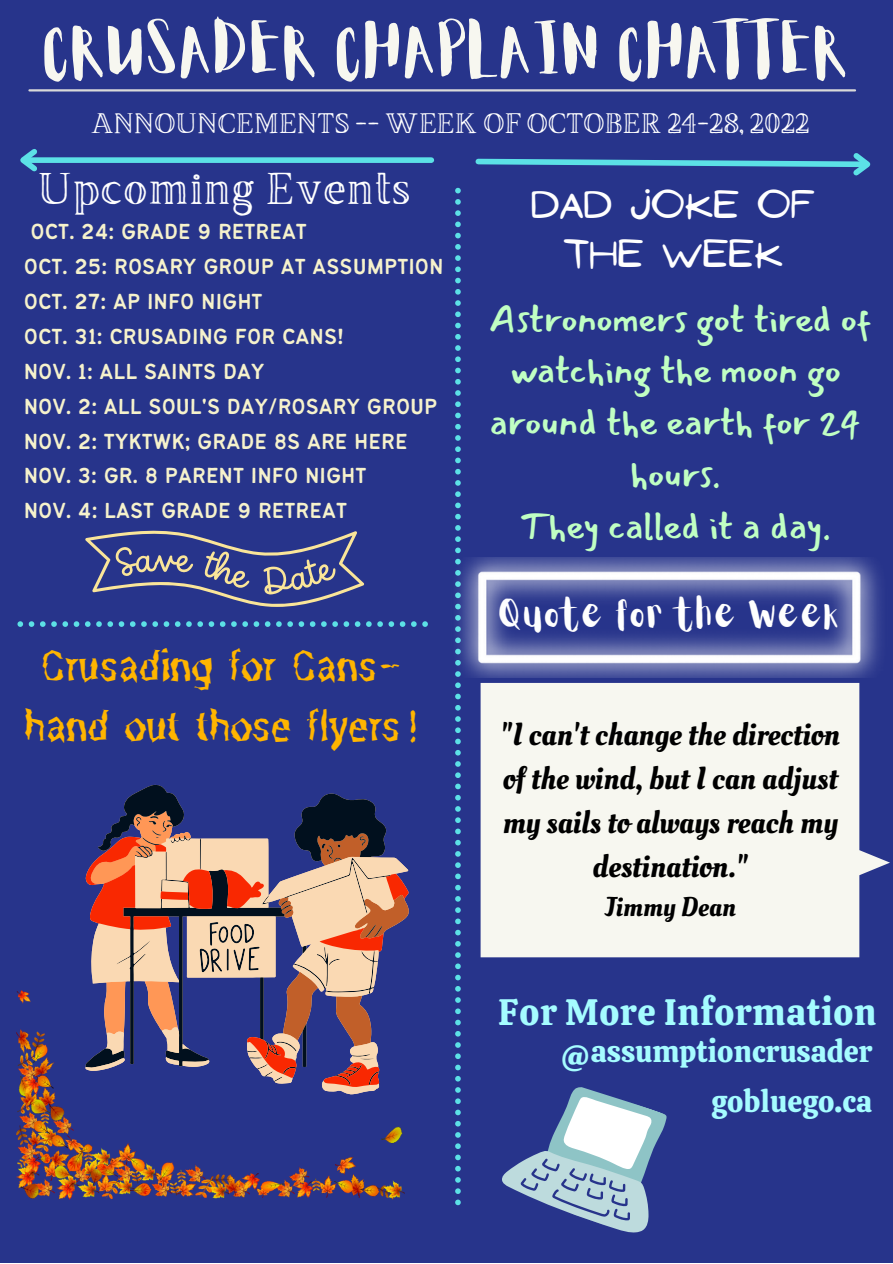
<style>
.page{position:relative;width:893px;height:1264px;background:#fff}
.page>*{position:absolute;margin:0;border:0;box-sizing:border-box;transform-origin:0 0}
.t1{font:58.5px "Aloja Extended";color:#f7f7f0}
.t2{font:45px "Brixton TC Outline";letter-spacing:.02em;color:#fefefe}
.t3{font:43.5px/60.8px "Charu Chandan Hard Stroke Unicode";color:#ffb500;text-align:center}
.t4{font:37.5px/51.8px "Mansalva";color:#c0ffc3;text-align:center}
.t5{font:36.6px "Calistoga";letter-spacing:.02em;color:#a5fcff}
.t6{font:36px/49.5px "NF Ananias Regular";color:#fefefe;text-align:center}
.t7{font:33.75px "Aloja Extended";letter-spacing:.02em;color:#fefefe}
.t8{font:31.5px/43.8px "Oleo Script";color:#000;text-align:center}
.t9{font:30px/50.6px "Calistoga";color:#a5fcff;text-align:right}
.t10{font:28.5px "Brixton TC Outline";color:#fff}
.t11{font:27px "Oleo Script";color:#000}
.t12{font:24px/34.8px "Bantayog";color:#f6f2cc}
</style>
<div class="page">
<div style="left:0;top:0;width:892px;height:1262px;background:#27348b"></div>
<svg style="left:480px;top:683px;width:409px;height:274px;background:#e8e9e8"></svg>
<hr style="left:29px;top:89px;width:826px;height:2px;background:#d9d9d9">
<div style="left:24px;top:157px;width:407px;height:6px;background:#5ce1e6"></div>
<svg style="left:20px;top:149px;width:22px;height:23px"></svg>
<svg style="left:475px;top:153px;width:396px;height:23px"></svg>
<svg style="left:502px;top:1087px;width:165px;height:146px"></svg>
<svg style="left:17px;top:621px;width:411px;height:6px"></svg>
<svg style="left:455px;top:188px;width:5px;height:1017px"></svg>
<img style="left:455px;top:557px;width:425px;height:120px">
<svg style="left:85px;top:530px;width:279px;height:77px"></svg>
<svg style="left:105px;top:784px;width:282px;height:52px"></svg>
<svg style="left:85px;top:836px;width:323px;height:154px"></svg>
<img style="left:16px;top:990px;width:388px;height:209px">
<h1 class="t1" style="left:44px;top:24px;width:807px">CRUSADER CHAPLAIN CHATTER</h1>
<p class="t10" style="left:91px;top:113px;width:720px">ANNOUNCEMENTS -- WEEK OF OCTOBER 24-28, 2022</p>
<h2 class="t2" style="left:38px;top:172px;width:374px">Upcoming Events</h2>
<p class="t12" style="left:24px;top:216px;width:421px">OCT. 24: GRADE 9 RETREAT<br>OCT. 25: ROSARY GROUP AT ASSUMPTION<br>OCT. 27: AP INFO NIGHT<br>OCT. 31: CRUSADING FOR CANS!<br>NOV. 1: ALL SAINTS DAY<br>NOV. 2: ALL SOUL'S DAY/ROSARY GROUP<br>NOV. 2: TYKTWK; GRADE 8S ARE HERE<br>NOV. 3: GR. 8 PARENT INFO NIGHT<br>NOV. 4: LAST GRADE 9 RETREAT</p>
<h3 class="t3" style="left:24px;top:635px;width:396px">Crusading for Cans&shy;hand out those flyers!</h3>
<h3 class="t6" style="left:531px;top:180px;width:285px">DAD JOKE OF<br>THE WEEK</h3>
<h3 class="t4" style="left:489px;top:293px;width:383px">Astronomers got tired of watching the moon go around the earth for 24 hours.<br>They called it a day.</h3>
<h3 class="t7" style="left:499px;top:599px;width:343px">Quote for the Week</h3>
<h3 class="t8" style="left:500px;top:713px;width:341px">"I can't change the direction of the wind, but I can adjust my sails to always reach my destination."</h3>
<p class="t11" style="left:604px;top:889px;width:132px">Jimmy Dean</p>
<h3 class="t5" style="left:498px;top:987px;width:380px">For More Information</h3>
<p class="t9" style="left:560px;top:1025px;width:313px">@assumptioncrusader gobluego.ca</p>
</div>
